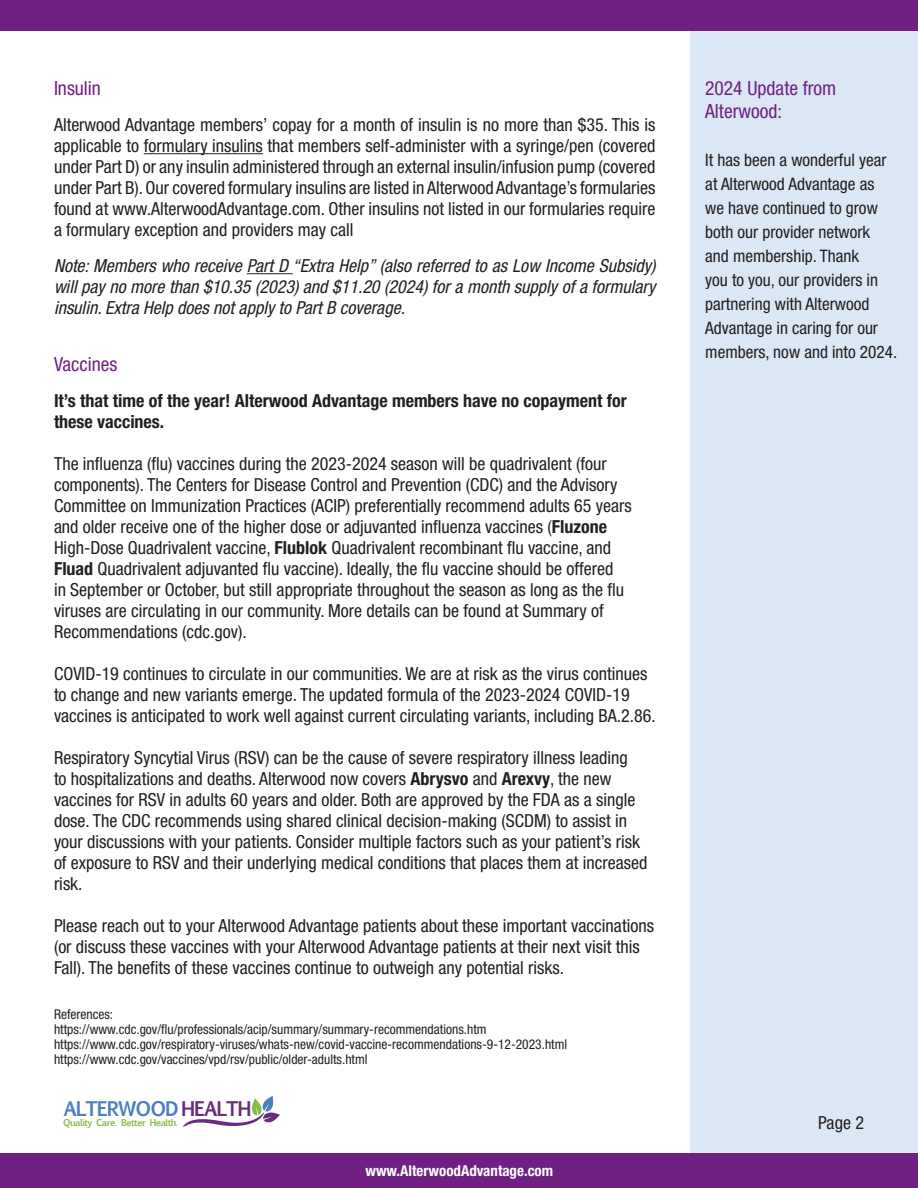
<style>
.page{position:relative;width:918px;height:1188px;background:#fff}
.page>*{position:absolute;margin:0;border:0;box-sizing:border-box;transform-origin:0 0}
.t1{font:condensed 19.5px/23.4px "Helvetica Neue LT Std";color:#702082}
.t2{font:700 19.35px "Euphemia UCAS";letter-spacing:-.06em;color:#4c7ec0}
.t3{font:condensed 18px/21px "Helvetica Neue LT Std";color:#231f20}
.t4{font:italic condensed 18px/21px "Helvetica Neue LT Std";color:#231f20;text-align:justify}
.t5{font:700 condensed 18px/21px "Helvetica Neue LT Std";color:#231f20}
.t6{font:condensed 17.25px/24px "Helvetica Neue LT Std";color:#231f20}
.t7{font:700 condensed 15px "Helvetica Neue LT Std";color:#fff}
.t8{font:condensed 13.5px "Helvetica Neue LT Std";color:#231f20}
.t9{font:700 9px "Euphemia UCAS";letter-spacing:-.06em;color:#85bd42}
.s1{font-weight:700}
.s2{color:#682b7f}
</style>
<div class="page">
<div style="left:690px;top:8px;width:228px;height:1180px;background:#dbe7f5"></div>
<div style="left:0;top:0;width:918px;height:30px;background:#702082"></div>
<hr style="left:144px;top:153px;width:119px;height:1px;background:#231f20">
<hr style="left:247px;top:273px;width:46px;height:1px;background:#231f20">
<svg style="left:183px;top:1096px;width:97px;height:31px"></svg>
<div style="left:0;top:1153px;width:918px;height:35px;background:#702082"></div>
<p class="t1" style="left:705px;top:76px;width:133px">2024 Update from<br>Alterwood:</p>
<p class="t6" style="left:705px;top:148px;width:193px">It has been a wonderful year at Alterwood Advantage as we have continued to grow both our provider network and membership. Thank<br>you to you, our providers in partnering with Alterwood<br>Advantage in caring for our members, now and into 2024.</p>
<p class="t1" style="left:54px;top:76px;width:48px">Insulin</p>
<p class="t3" style="left:54px;top:114px;width:603px;text-align:justify">Alterwood Advantage members’ copay for a month of insulin is no more than $35. This is applicable to formulary insulins that members self-administer with a syringe/pen (covered under Part D) or any insulin administered through an external insulin/infusion pump (covered under Part B). Our covered formulary insulins are listed in Alterwood Advantage’s formularies found at www.AlterwoodAdvantage.com. Other insulins not listed in our formularies require a formulary exception and providers may call</p>
<p class="t4" style="left:54px;top:255px;width:603px">Note: Members who receive Part D “Extra Help” (also referred to as Low Income Subsidy) will pay no more than $10.35 (2023) and $11.20 (2024) for a month supply of a formulary insulin. Extra Help does not apply to Part B coverage.</p>
<p class="t1" style="left:54px;top:352px;width:65px">Vaccines</p>
<p class="t5" style="left:54px;top:390px;width:574px">It’s that time of the year! Alterwood Advantage members have no copayment for these vaccines.</p>
<p class="t3" style="left:54px;top:453px;width:579px">The influenza (flu) vaccines during the 2023-2024 season will be quadrivalent (four components). The Centers for Disease Control and Prevention (CDC) and the Advisory Committee on Immunization Practices (ACIP) preferentially recommend adults 65 years and older receive one of the higher dose or adjuvanted influenza vaccines (<span class="s1">Fluzone </span>High-Dose Quadrivalent vaccine, <span class="s1">Flublok</span> Quadrivalent recombinant flu vaccine, and <span class="s1">Fluad</span> Quadrivalent adjuvanted flu vaccine). Ideally, the flu vaccine should be offered<br>in September or October, but still appropriate throughout the season as long as the flu viruses are circulating in our community. More details can be found at Summary of Recommendations (cdc.gov).</p>
<p class="t3" style="left:54px;top:663px;width:603px">COVID-19 continues to circulate in our communities. We are at risk as the virus continues to change and new variants emerge. The updated formula of the 2023-2024 COVID-19 vaccines is anticipated to work well against current circulating variants, including BA.2.86.</p>
<p class="t3" style="left:54px;top:747px;width:595px">Respiratory Syncytial Virus (RSV) can be the cause of severe respiratory illness leading<br>to hospitalizations and deaths. Alterwood now covers <span class="s1">Abrysvo</span> and <span class="s1">Arexvy</span>, the new vaccines for RSV in adults 60 years and older. Both are approved by the FDA as a single dose. The CDC recommends using shared clinical decision-making (SCDM) to assist in your discussions with your patients. Consider multiple factors such as your patient’s risk of exposure to RSV and their underlying medical conditions that places them at increased risk.</p>
<p class="t3" style="left:54px;top:915px;width:602px">Please reach out to your Alterwood Advantage patients about these important vaccinations (or discuss these vaccines with your Alterwood Advantage patients at their next visit this<br>Fall). The benefits of these vaccines continue to outweigh any potential risks.</p>
<p class="t8" style="left:54px;top:1006px;width:61px">References:</p>
<p class="t8" style="left:54px;top:1021px;width:434px">https://www.cdc.gov/flu/professionals/acip/summary/summary-recommendations.htm</p>
<p class="t8" style="left:54px;top:1036px;width:515px">https://www.cdc.gov/respiratory-viruses/whats-new/covid-vaccine-recommendations-9-12-2023.html</p>
<p class="t8" style="left:54px;top:1051px;width:315px">https://www.cdc.gov/vaccines/vpd/rsv/public/older-adults.html</p>
<p class="t2" style="left:64px;top:1094px;width:190px">ALTERWOOD <span class="s2">HEALTH</span></p>
<p class="t9" style="left:63px;top:1116px;width:116px">Quality Care. Better Health.</p>
<p class="t3" style="left:818px;top:1112px;width:47px">Page 2</p>
<p class="t7" style="left:366px;top:1161px;width:189px">www.AlterwoodAdvantage.com</p>
</div>
